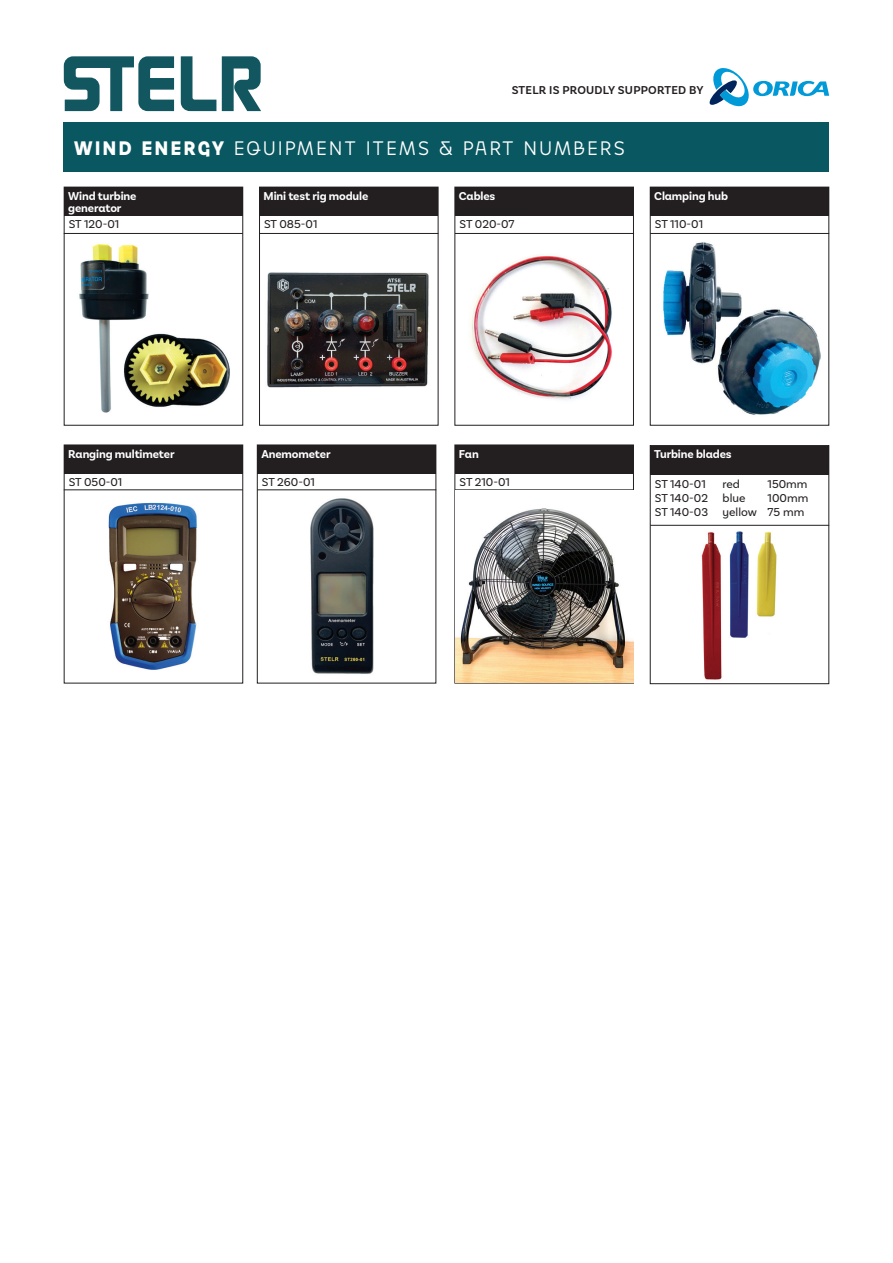
<style>
.page{position:relative;width:893px;height:1263px;background:#fff}
.page>*{position:absolute;margin:0;border:0;box-sizing:border-box;transform-origin:0 0}
.t1{font:19.5px "Jaroslav";letter-spacing:.1em;color:#fff}
.t2{font:12px/14.4px "Basic Sans Alt";color:#231f20}
.t3{font:700 12px/12px "Basic Sans Alt";letter-spacing:-.01em;color:#fff}
.t4{font:600 12px "Basic Sans Alt";letter-spacing:.02em;color:#231f20}
.s1{font-weight:700}
</style>
<div class="page">
<div style="left:64px;top:123px;width:765px;height:49px;background:#095760"></div>
<div style="left:64px;top:187px;width:179px;height:239px;border:1px solid #231f20"></div>
<div style="left:64px;top:187px;width:179px;height:29px;background:#231f20"></div>
<div style="left:454px;top:187px;width:180px;height:239px;border:1px solid #231f20"></div>
<div style="left:455px;top:187px;width:178px;height:29px;background:#231f20"></div>
<div style="left:259px;top:187px;width:179px;height:239px;border:1px solid #231f20"></div>
<div style="left:260px;top:187px;width:178px;height:29px;background:#231f20"></div>
<div style="left:650px;top:187px;width:179px;height:239px;border:1px solid #231f20"></div>
<div style="left:650px;top:187px;width:179px;height:29px;background:#231f20"></div>
<div style="left:64px;top:445px;width:179px;height:238px;border:1px solid #231f20"></div>
<div style="left:64px;top:445px;width:179px;height:29px;background:#231f20"></div>
<div style="left:455px;top:445px;width:178px;height:29px;background:#231f20"></div>
<div style="left:257px;top:445px;width:179px;height:238px;border:1px solid #231f20"></div>
<div style="left:258px;top:445px;width:178px;height:29px;background:#231f20"></div>
<hr style="left:64px;top:233px;width:179px;height:1px;background:#231f20">
<hr style="left:64px;top:489px;width:179px;height:1px;background:#231f20">
<hr style="left:259px;top:233px;width:179px;height:1px;background:#231f20">
<hr style="left:257px;top:489px;width:179px;height:1px;background:#231f20">
<hr style="left:455px;top:233px;width:179px;height:1px;background:#231f20">
<hr style="left:455px;top:489px;width:179px;height:1px;background:#231f20">
<hr style="left:650px;top:233px;width:179px;height:1px;background:#231f20">
<img style="left:267px;top:272px;width:162px;height:116px">
<img style="left:663px;top:242px;width:157px;height:173px">
<img style="left:470px;top:256px;width:142px;height:144px">
<img style="left:79px;top:244px;width:70px;height:168px">
<img style="left:121px;top:329px;width:109px;height:80px">
<div style="left:650px;top:445px;width:179px;height:239px;border:1px solid #231f20"></div>
<div style="left:650px;top:446px;width:179px;height:29px;background:#231f20"></div>
<hr style="left:650px;top:525px;width:179px;height:1px;background:#231f20">
<img style="left:701px;top:531px;width:76px;height:149px">
<img style="left:108px;top:502px;width:89px;height:168px">
<img style="left:310px;top:498px;width:64px;height:176px">
<img style="left:455px;top:508px;width:178px;height:175px">
<svg style="left:64px;top:56px;width:110px;height:55px"></svg>
<svg style="left:181px;top:56px;width:35px;height:55px"></svg>
<svg style="left:222px;top:56px;width:39px;height:55px"></svg>
<svg style="left:710px;top:68px;width:119px;height:38px"></svg>
<p class="t4" style="left:512px;top:83px;width:193px">STELR IS PROUDLY SUPPORTED BY</p>
<h1 class="t1" style="left:74px;top:136px;width:553px"><span class="s1">WIND ENERGY</span> EQUIPMENT ITEMS &amp; PART NUMBERS</h1>
<p class="t3" style="left:68px;top:190px;width:70px">Wind turbine generator</p>
<p class="t3" style="left:264px;top:190px;width:106px">Mini test rig module</p>
<p class="t3" style="left:459px;top:190px;width:38px">Cables</p>
<p class="t3" style="left:654px;top:190px;width:75px">Clamping hub</p>
<p class="t2" style="left:69px;top:217px;width:52px">ST 120-01</p>
<p class="t2" style="left:264px;top:217px;width:55px">ST 085-01</p>
<p class="t2" style="left:459px;top:217px;width:57px">ST 020-07</p>
<p class="t2" style="left:655px;top:217px;width:50px">ST 110-01</p>
<p class="t3" style="left:68px;top:448px;width:108px">Ranging multimeter</p>
<p class="t2" style="left:69px;top:475px;width:55px">ST 050-01</p>
<p class="t3" style="left:261px;top:448px;width:71px">Anemometer</p>
<p class="t2" style="left:262px;top:475px;width:55px">ST 260-01</p>
<p class="t3" style="left:459px;top:448px;width:21px">Fan</p>
<p class="t2" style="left:459px;top:475px;width:52px">ST 210-01</p>
<p class="t3" style="left:654px;top:448px;width:79px">Turbine blades</p>
<p class="t2" style="left:655px;top:476px;width:52px">ST 140-01</p>
<p class="t2" style="left:723px;top:476px;width:19px">red</p>
<p class="t2" style="left:768px;top:476px;width:41px">150mm</p>
<p class="t2" style="left:655px;top:491px;width:92px">ST 140-02 blue</p>
<p class="t2" style="left:655px;top:491px;width:155px;text-indent:113px">100mm<br>ST 140-03 yellow 75 mm</p>
</div>
